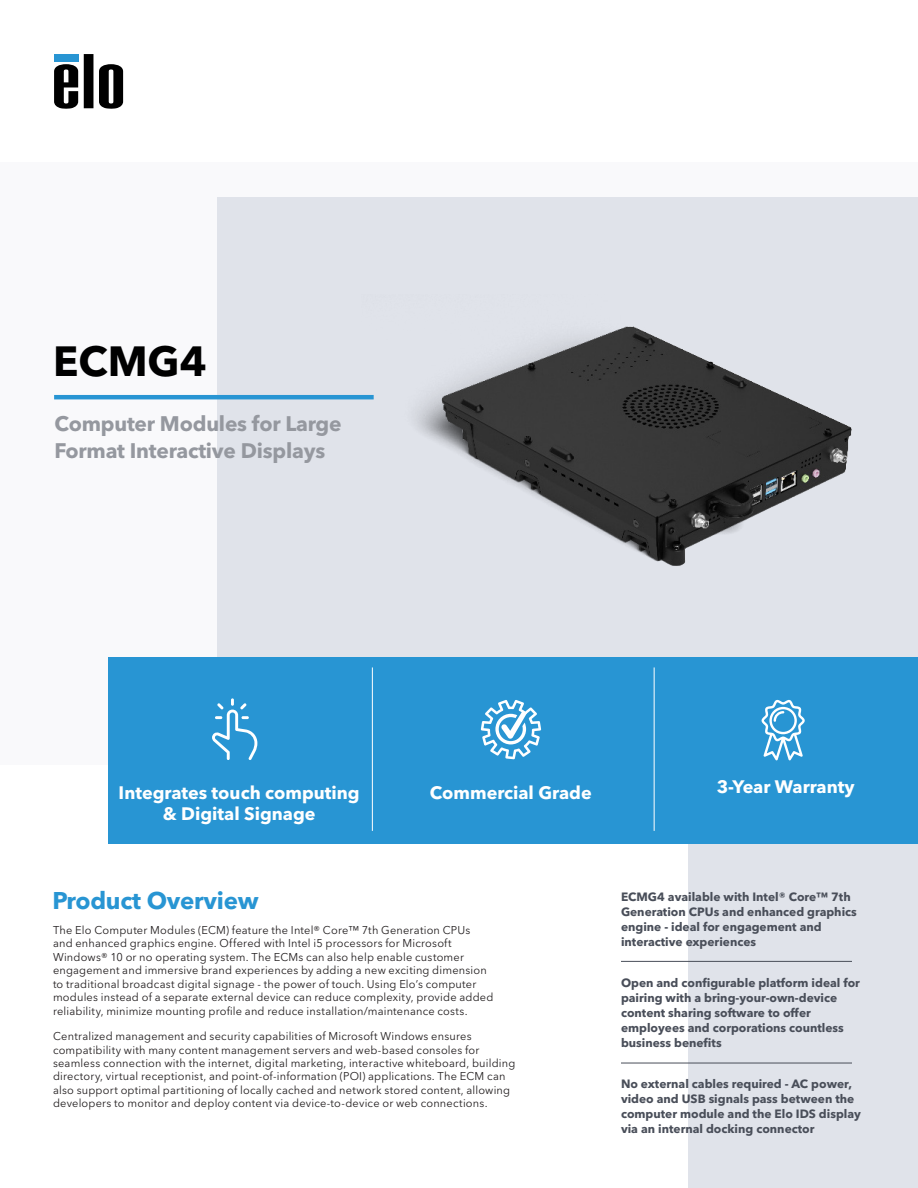
<style>
.page{position:relative;width:918px;height:1188px;background:#fff}
.page>*{position:absolute;margin:0;border:0;box-sizing:border-box;transform-origin:0 0}
.Section_Header{font:700 41.85px "Avenir Next LT Pro";color:#000}
.Section_Header-2{font:700 24px "Avenir Next LT Pro";letter-spacing:-.01em;color:#2895d3}
.Section_Header-3{font:700 20.85px/26.8px "Avenir Next LT Pro";letter-spacing:-.01em;color:#95989f}
.t1{font:700 18px "Avenir Next LT Pro";color:#fff}
.Sidebar_bullets{font:700 12px/15px "Avenir Next LT Pro";color:#494e59}
.Body_Copy{font:11.25px/13.5px "Avenir Next LT Pro";letter-spacing:.02em;color:#231f20}
</style>
<div class="page">
<div style="left:0;top:162px;width:918px;height:603px;background:#f9f9fb"></div>
<div style="left:217px;top:197px;width:701px;height:469px;background:#e0e3ea"></div>
<svg style="left:84px;top:54px;width:9px;height:54px"></svg>
<svg style="left:54px;top:64px;width:24px;height:45px"></svg>
<svg style="left:99px;top:64px;width:24px;height:45px"></svg>
<div style="left:54px;top:54px;width:24px;height:7px;background:#2895d3"></div>
<div style="left:688px;top:842px;width:230px;height:346px;background:#e0e3ea"></div>
<div style="left:108px;top:657px;width:810px;height:186px;background:#2895d3"></div>
<hr style="left:54px;top:395px;width:320px;height:4px;background:#2895d3">
<hr style="left:372px;top:667px;width:1px;height:164px;background:#fff">
<hr style="left:654px;top:667px;width:1px;height:164px;background:#fff">
<hr style="left:621px;top:961px;width:231px;height:1px;background:#494e59">
<hr style="left:621px;top:1063px;width:231px;height:1px;background:#494e59">
<svg style="left:212px;top:698px;width:45px;height:62px"></svg>
<svg style="left:481px;top:700px;width:60px;height:59px"></svg>
<svg style="left:762px;top:700px;width:43px;height:60px"></svg>
<img style="left:361px;top:326px;width:491px;height:240px">
<p class="Section_Header" style="left:53px;top:336px;width:155px">ECMG4</p>
<p class="Section_Header-3" style="left:55px;top:410px;width:288px">Computer Modules for Large<br>Format Interactive Displays</p>
<p class="t1" style="left:119px;top:781px;width:243px">Integrates touch computing</p>
<p class="t1" style="left:163px;top:803px;width:154px">&amp; Digital Signage</p>
<p class="t1" style="left:430px;top:781px;width:163px">Commercial Grade</p>
<p class="t1" style="left:717px;top:775px;width:139px">3-Year Warranty</p>
<p class="Section_Header-2" style="left:52px;top:886px;width:208px">Product Overview</p>
<p class="Sidebar_bullets" style="left:621px;top:889px;width:237px">ECMG4 available with Intel® Core™ 7th Generation CPUs and enhanced graphics engine - ideal for engagement and interactive experiences</p>
<p class="Sidebar_bullets" style="left:621px;top:975px;width:241px">Open and configurable platform ideal for pairing with a bring-your-own-device content sharing software to offer employees and corporations countless business benefits</p>
<p class="Sidebar_bullets" style="left:621px;top:1076px;width:241px">No external cables required - AC power, video and USB signals pass between the computer module and the Elo IDS display via an internal docking connector</p>
<p class="Body_Copy" style="left:53px;top:923px;width:442px">The Elo Computer Modules (ECM) feature the Intel® Core™ 7th Generation CPUs<br>and enhanced graphics engine. Offered with Intel i5 processors for Microsoft Windows® 10 or no operating system. The ECMs can also help enable customer engagement and immersive brand experiences by adding a new exciting dimension to traditional broadcast digital signage - the power of touch. Using Elo’s computer modules instead of a separate external device can reduce complexity, provide added reliability, minimize mounting profile and reduce installation/maintenance costs.</p>
<p class="Body_Copy" style="left:53px;top:1029px;width:464px">Centralized management and security capabilities of Microsoft Windows ensures compatibility with many content management servers and web-based consoles for seamless connection with the internet, digital marketing, interactive whiteboard, building directory, virtual receptionist, and point-of-information (POI) applications. The ECM can also support optimal partitioning of locally cached and network stored content, allowing developers to monitor and deploy content via device-to-device or web connections.</p>
</div>
